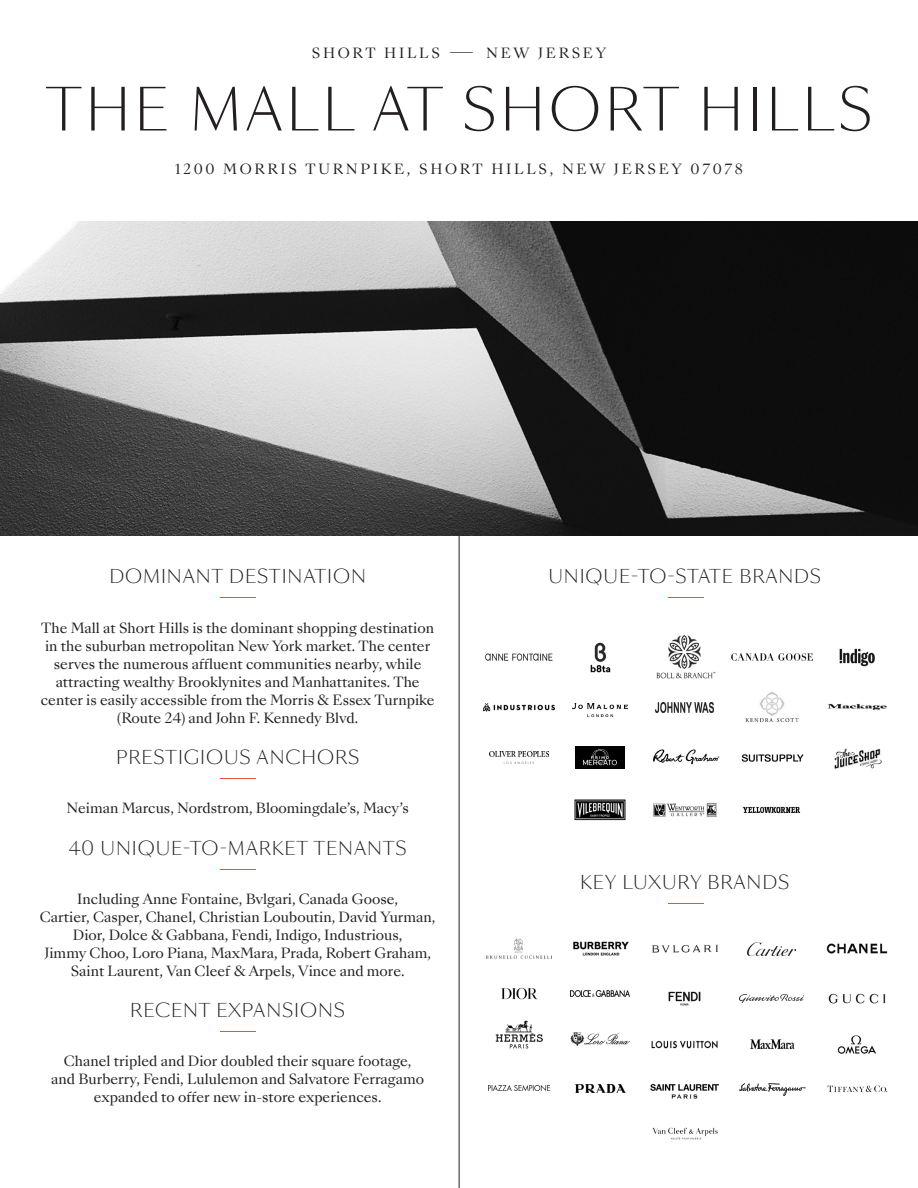
<style>
.page{position:relative;width:918px;height:1188px;background:#fff}
.page>*{position:absolute;margin:0;border:0;box-sizing:border-box;transform-origin:0 0}
.center_name{font:300 55.5px "Sang Bleu OG Sans";letter-spacing:.06em;color:#231f20}
.title_small_orange_l{font:300 27px "Sang Bleu OG Sans";color:#e65533;scale:2 1}
.title_extra_small{font:300 18px "Sang Bleu OG Sans";letter-spacing:.05em;color:#231f20}
.body_text{font:13.5px/18px "Sang Bleu Kingdom";color:#231f20;text-align:center}
.title_medium_orange{font:13.5px/18px "Sang Bleu Kingdom";color:#231f20;text-align:center}
.center_address{font:13.5px "Sang Bleu Kingdom";letter-spacing:.2em;color:#231f20}
</style>
<div class="page">
<hr style="left:459px;top:374px;width:1px;height:814px;background:#231f20">
<img style="left:0;top:221px;width:918px;height:315px">
<img style="left:750px;top:1039px;width:45px;height:11px">
<img style="left:838px;top:1035px;width:38px;height:19px">
<img style="left:653px;top:749px;width:67px;height:16px">
<img style="left:834px;top:748px;width:48px;height:21px">
<img style="left:743px;top:806px;width:58px;height:8px">
<img style="left:748px;top:942px;width:48px;height:14px">
<img style="left:826px;top:943px;width:62px;height:11px">
<img style="left:656px;top:635px;width:60px;height:44px">
<img style="left:839px;top:648px;width:36px;height:19px">
<img style="left:571px;top:991px;width:59px;height:5px">
<img style="left:501px;top:988px;width:37px;height:11px">
<img style="left:484px;top:703px;width:70px;height:9px">
<img style="left:740px;top:995px;width:64px;height:8px">
<img style="left:828px;top:993px;width:58px;height:11px">
<img style="left:656px;top:702px;width:58px;height:10px">
<img style="left:827px;top:704px;width:60px;height:7px">
<img style="left:651px;top:1040px;width:67px;height:9px">
<img style="left:576px;top:747px;width:49px;height:22px">
<img style="left:741px;top:754px;width:63px;height:8px">
<img style="left:653px;top:802px;width:64px;height:15px">
<img style="left:739px;top:1083px;width:67px;height:13px">
<img style="left:652px;top:1127px;width:66px;height:13px">
<img style="left:827px;top:1085px;width:61px;height:8px">
<img style="left:651px;top:1083px;width:68px;height:16px">
<img style="left:571px;top:1032px;width:59px;height:14px">
<img style="left:495px;top:1020px;width:48px;height:29px">
<img style="left:489px;top:752px;width:60px;height:11px">
<img style="left:574px;top:799px;width:52px;height:22px">
<img style="left:575px;top:1084px;width:50px;height:8px">
<img style="left:489px;top:1085px;width:60px;height:6px">
<img style="left:573px;top:941px;width:56px;height:15px">
<img style="left:486px;top:938px;width:66px;height:21px">
<img style="left:485px;top:653px;width:68px;height:8px">
<img style="left:668px;top:991px;width:33px;height:15px">
<img style="left:573px;top:704px;width:55px;height:13px">
<img style="left:745px;top:691px;width:54px;height:32px">
<img style="left:652px;top:945px;width:66px;height:8px">
<img style="left:590px;top:642px;width:21px;height:31px">
<img style="left:731px;top:653px;width:82px;height:8px">
<p class="center_address" style="left:312px;top:44px;width:296px">SHORT HILLS — NEW JERSEY</p>
<p class="center_name" style="left:46px;top:76px;width:828px">THE MALL AT SHORT HILLS</p>
<p class="center_address" style="left:175px;top:159px;width:569px">1200 MORRIS TURNPIKE, SHORT HILLS, NEW JERSEY 07078</p>
<p class="title_extra_small" style="left:109px;top:566px;width:258px">DOMINANT DESTINATION</p>
<p class="title_small_orange_l" style="left:216px;top:582px;width:23px">—</p>
<p class="title_medium_orange" style="left:41px;top:619px;width:395px">The Mall at Short Hills is the dominant shopping destination in the suburban metropolitan New York market. The center serves the numerous affluent communities nearby, while attracting wealthy Brooklynites and Manhattanites. The center is easily accessible from the Morris &amp; Essex Turnpike (Route 24) and John F. Kennedy Blvd.</p>
<p class="title_extra_small" style="left:116px;top:746px;width:245px">PRESTIGIOUS ANCHORS</p>
<p class="title_small_orange_l" style="left:217px;top:763px;width:23px">—</p>
<p class="body_text" style="left:67px;top:800px;width:344px">Neiman Marcus, Nordstrom, Bloomingdale’s, Macy’s</p>
<p class="title_extra_small" style="left:69px;top:837px;width:339px">40 UNIQUE-TO-MARKET TENANTS</p>
<p class="title_small_orange_l" style="left:217px;top:853px;width:23px">—</p>
<p class="body_text" style="left:40px;top:890px;width:397px">Including Anne Fontaine, Bvlgari, Canada Goose,<br>Cartier, Casper, Chanel, Christian Louboutin, David Yurman, Dior, Dolce &amp; Gabbana, Fendi, Indigo, Industrious,<br>Jimmy Choo, Loro Piana, MaxMara, Prada, Robert Graham, Saint Laurent, Van Cleef &amp; Arpels, Vince and more.</p>
<p class="title_extra_small" style="left:130px;top:1000px;width:216px">RECENT EXPANSIONS</p>
<p class="title_small_orange_l" style="left:217px;top:1016px;width:23px">—</p>
<p class="body_text" style="left:51px;top:1053px;width:374px">Chanel tripled and Dior doubled their square footage, and Burberry, Fendi, Lululemon and Salvatore Ferragamo expanded to offer new in-store experiences.</p>
<p class="title_extra_small" style="left:548px;top:566px;width:274px">UNIQUE-TO-STATE BRANDS</p>
<p class="title_small_orange_l" style="left:664px;top:582px;width:23px">—</p>
<p class="title_extra_small" style="left:580px;top:871px;width:210px">KEY LUXURY BRANDS</p>
<p class="title_small_orange_l" style="left:664px;top:887px;width:23px">—</p>
</div>
